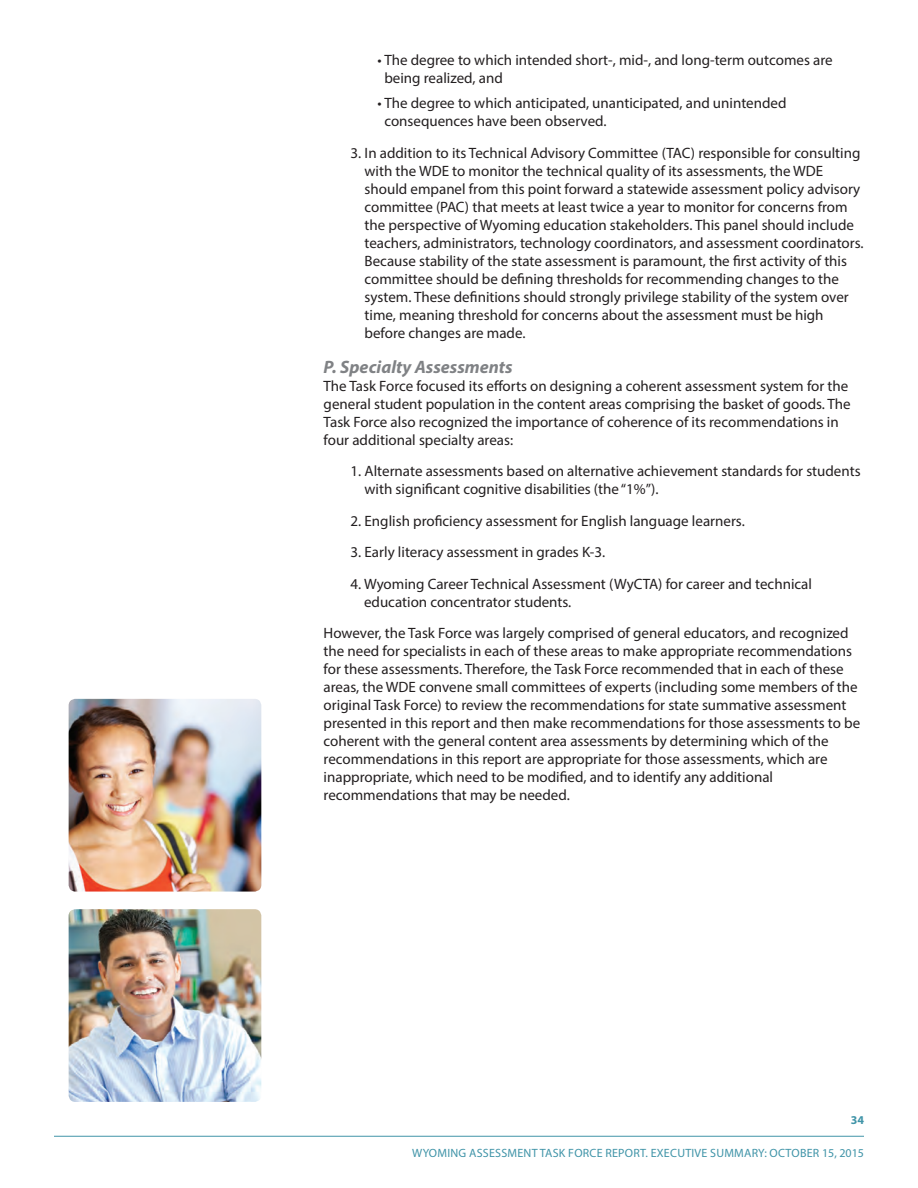
<style>
.page{position:relative;width:918px;height:1188px;background:#fff}
.page>*{position:absolute;margin:0;border:0;box-sizing:border-box;transform-origin:0 0}
.t1{font:italic 700 18px "Myriad Pro";color:#808285}
.t2{font:15px/18px "Myriad Pro";color:#231f20}
.t3{font:12px "Myriad Pro";letter-spacing:.02em;color:#4094a8}
.t4{font:700 12px "Myriad Pro";color:#4094a8}
</style>
<div class="page">
<img style="left:69px;top:909px;width:192px;height:193px">
<hr style="left:54px;top:1136px;width:810px;height:1px;background:#4094a8">
<img style="left:69px;top:699px;width:192px;height:193px">
<p class="t2" style="left:384px;top:51px;width:450px;text-indent:-7px">• The degree to which intended short-, mid-, and long-term outcomes are being realized, and</p>
<p class="t2" style="left:384px;top:94px;width:404px;text-indent:-7px">• The degree to which anticipated, unanticipated, and unintended consequences have been observed.</p>
<p class="t2" style="left:365px;top:143px;width:501px;text-indent:-14px">3. In addition to its Technical Advisory Committee (TAC) responsible for consulting with the WDE to monitor the technical quality of its assessments, the WDE should empanel from this point forward a statewide assessment policy advisory committee (PAC) that meets at least twice a year to monitor for concerns from the perspective of Wyoming education stakeholders. This panel should include teachers, administrators, technology coordinators, and assessment coordinators.<br>Because stability of the state assessment is paramount, the first activity of this committee should be defining thresholds for recommending changes to the system. These definitions should strongly privilege stability of the system over time, meaning threshold for concerns about the assessment must be high before changes are made.</p>
<p class="t1" style="left:324px;top:355px;width:191px">P. Specialty Assessments</p>
<p class="t2" style="left:324px;top:376px;width:529px">The Task Force focused its efforts on designing a coherent assessment system for the general student population in the content areas comprising the basket of goods. The Task Force also recognized the importance of coherence of its recommendations in four additional specialty areas:</p>
<p class="t2" style="left:365px;top:462px;width:498px;text-indent:-14px">1. Alternate assessments based on alternative achievement standards for students with significant cognitive disabilities (the “1%”).</p>
<p class="t2" style="left:351px;top:511px;width:396px">2. English proficiency assessment for English language learners.</p>
<p class="t2" style="left:351px;top:543px;width:256px">3. Early literacy assessment in grades K-3.</p>
<p class="t2" style="left:364px;top:574px;width:449px;text-indent:-13px">4. Wyoming Career Technical Assessment (WyCTA) for career and technical education concentrator students.</p>
<p class="t2" style="left:324px;top:624px;width:538px">However, the Task Force was largely comprised of general educators, and recognized the need for specialists in each of these areas to make appropriate recommendations for these assessments. Therefore, the Task Force recommended that in each of these areas, the WDE convene small committees of experts (including some members of the original Task Force) to review the recommendations for state summative assessment presented in this report and then make recommendations for those assessments to be coherent with the general content area assessments by determining which of the recommendations in this report are appropriate for those assessments, which are inappropriate, which need to be modified, and to identify any additional recommendations that may be needed.</p>
<p class="t4" style="left:851px;top:1112px;width:15px">34</p>
<p class="t3" style="left:412px;top:1146px;width:453px">WYOMING ASSESSMENT TASK FORCE REPORT. EXECUTIVE SUMMARY: OCTOBER 15, 2015</p>
</div>
